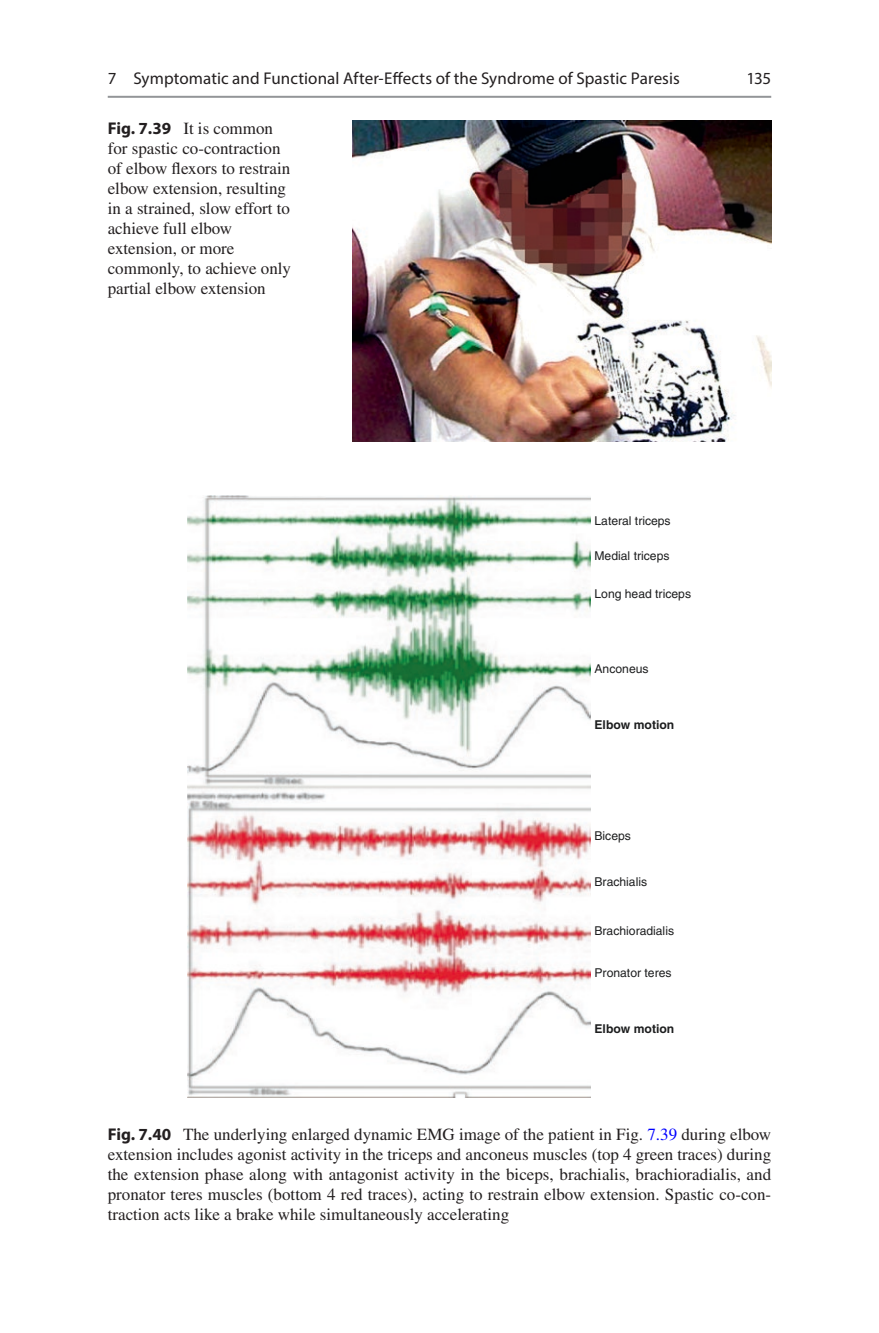
<style>
.page{position:relative;width:879px;height:1333px;background:#fff}
.page>*{position:absolute;margin:0;border:0;box-sizing:border-box;transform-origin:0 0}
.Fig_leg__unjustfied{font:17px/20px "Times LT Std";color:#231f20}
.t1{font:17px "Myriad Pro";letter-spacing:.005em;color:#231f20}
.t2{font:12.2px "Helvetica 3";color:#1d1e1f}
.t3{font:12.2px "Helvetica Bold 2";color:#1d1e1f}
.s1{font-family:"Myriad Pro";font-weight:700}
.s2{color:#00f}
</style>
<div class="page">
<img style="left:352px;top:121px;width:419px;height:321px">
<img style="left:187px;top:495px;width:403px;height:602px">
<hr style="left:108px;top:96px;width:663px;height:2px;background:#939598">
<p class="t1" style="left:108px;top:68px;width:573px">7 Symptomatic and Functional After-Effects of the Syndrome of Spastic Paresis</p>
<p class="Fig_leg__unjustfied" style="left:108px;top:118px;width:185px"><span class="s1">Fig. 7.39</span> It is common for spastic co-contraction of elbow flexors to restrain elbow extension, resulting in a strained, slow effort to achieve full elbow extension, or more commonly, to achieve only partial elbow extension</p>
<p class="t1" style="left:746px;top:68px;width:26px">135</p>
<p class="t2" style="left:594px;top:513px;width:78px">Lateral triceps</p>
<p class="t2" style="left:594px;top:548px;width:77px">Medial triceps</p>
<p class="t2" style="left:594px;top:586px;width:98px">Long head triceps</p>
<p class="t2" style="left:594px;top:661px;width:56px">Anconeus</p>
<p class="t3" style="left:594px;top:716px;width:81px">Elbow motion</p>
<p class="t2" style="left:594px;top:828px;width:38px">Biceps</p>
<p class="t2" style="left:594px;top:874px;width:54px">Brachialis</p>
<p class="t2" style="left:594px;top:923px;width:81px">Brachioradialis</p>
<p class="t2" style="left:594px;top:965px;width:79px">Pronator teres</p>
<p class="t3" style="left:594px;top:1021px;width:81px">Elbow motion</p>
<p class="Fig_leg__unjustfied" style="left:108px;top:1123px;width:665px;text-align:justify"><span class="s1">Fig. 7.40</span> The underlying enlarged dynamic EMG image of the patient in Fig. <span class="s2">7.39</span> during elbow extension includes agonist activity in the triceps and anconeus muscles (top 4 green traces) during the extension phase along with antagonist activity in the biceps, brachialis, brachioradialis, and pronator teres muscles (bottom 4 red traces), acting to restrain elbow extension. Spastic co-con&shy;traction acts like a brake while simultaneously accelerating</p>
</div>
